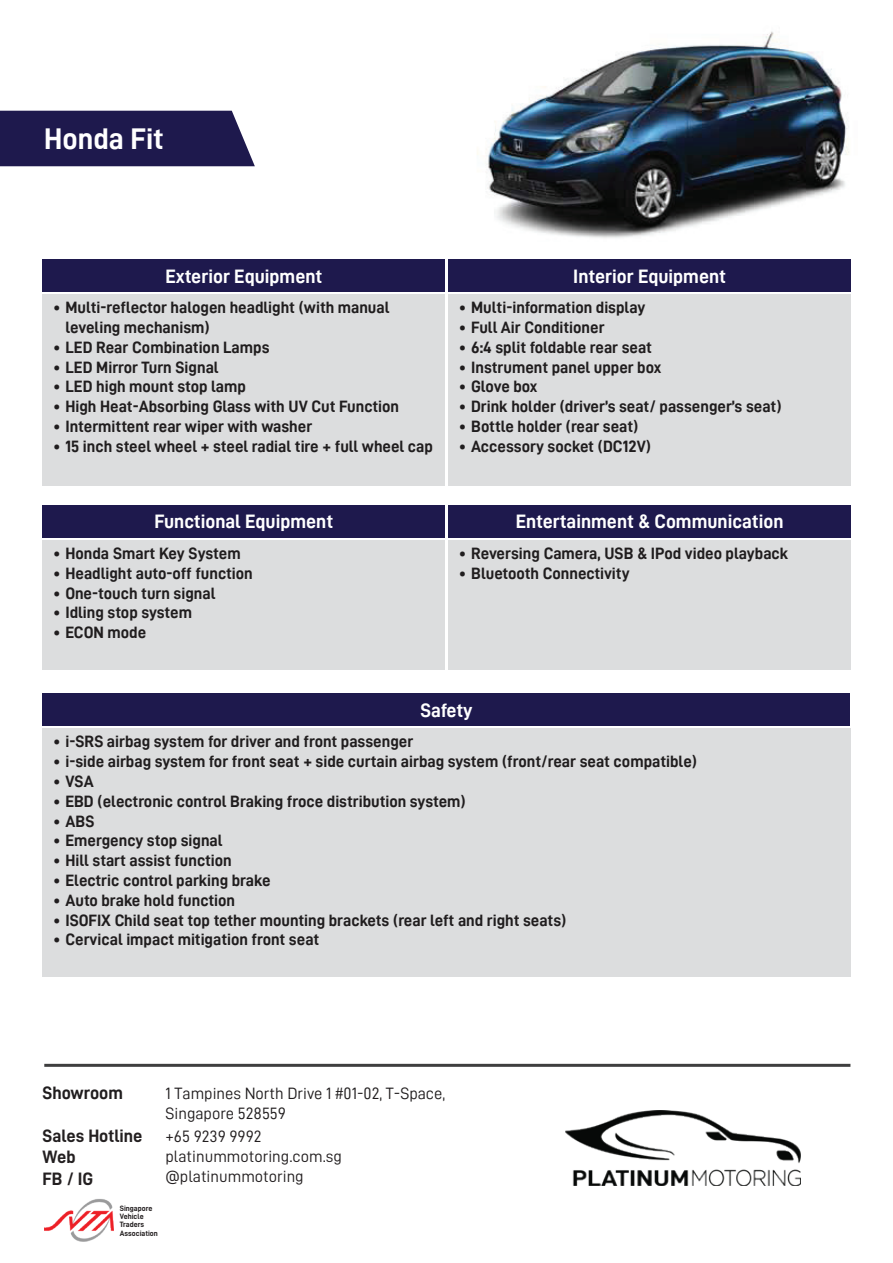
<style>
.page{position:relative;width:893px;height:1263px;background:#fff}
.page>*{position:absolute;margin:0;border:0;box-sizing:border-box;transform-origin:0 0}
.t1{font:30px "D DIN Bold";color:#fff}
.t2{font:19.5px "D DIN Bold";color:#fff}
.t3{font:18px/21.6px "D DIN Bold";color:#231f20}
.t4{font:18px "D DIN Bold";color:#201d1e}
.t5{font:16.5px/19.8px "D DIN Bold";color:#201d1e}
.t6{font:16.5px/19.8px "D DIN";color:#231f20}
.t7{font:16.5px/19.8px "D DIN";color:#201d1e}
.t8{font:7.8px/8.4px "D DIN Bold";color:#231f20}
</style>
<div class="page">
<div style="left:0;top:111px;width:255px;height:55px;background:#1e194d"></div>
<div style="left:43px;top:294px;width:402px;height:192px;background:#dcddde"></div>
<div style="left:43px;top:259px;width:402px;height:32px;background:#1e194d"></div>
<div style="left:448px;top:294px;width:403px;height:192px;background:#dcddde"></div>
<div style="left:448px;top:259px;width:403px;height:32px;background:#1e194d"></div>
<div style="left:43px;top:540px;width:402px;height:130px;background:#dcddde"></div>
<div style="left:43px;top:505px;width:402px;height:32px;background:#1e194d"></div>
<div style="left:448px;top:540px;width:403px;height:130px;background:#dcddde"></div>
<div style="left:448px;top:505px;width:403px;height:32px;background:#1e194d"></div>
<div style="left:43px;top:728px;width:808px;height:249px;background:#dcddde"></div>
<div style="left:43px;top:693px;width:807px;height:32px;background:#1e194d"></div>
<img style="left:477px;top:31px;width:372px;height:207px">
<hr style="left:44px;top:1064px;width:806px;height:3px;background:#3e3e3f">
<img style="left:44px;top:1199px;width:69px;height:43px">
<img style="left:565px;top:1110px;width:236px;height:76px">
<h1 class="t1" style="left:44px;top:122px;width:121px">Honda Fit</h1>
<p class="t2" style="left:165px;top:265px;width:158px">Exterior Equipment</p>
<p class="t5" style="left:65px;top:297px;width:326px;text-indent:-12px">• Multi-reflector halogen headlight (with manual leveling mechanism)</p>
<p class="t5" style="left:53px;top:337px;width:218px">• LED Rear Combination Lamps</p>
<p class="t5" style="left:53px;top:357px;width:167px">• LED Mirror Turn Signal</p>
<p class="t5" style="left:53px;top:376px;width:194px">• LED high mount stop lamp</p>
<p class="t5" style="left:53px;top:396px;width:347px">• High Heat-Absorbing Glass with UV Cut Function</p>
<p class="t5" style="left:53px;top:416px;width:261px">• Intermittent rear wiper with washer</p>
<p class="t5" style="left:53px;top:436px;width:381px">• 15 inch steel wheel + steel radial tire + full wheel cap</p>
<p class="t2" style="left:155px;top:511px;width:180px">Functional Equipment</p>
<p class="t5" style="left:53px;top:543px;width:189px">• Honda Smart Key System</p>
<p class="t5" style="left:53px;top:563px;width:201px">• Headlight auto-off function</p>
<p class="t5" style="left:53px;top:583px;width:164px">• One-touch turn signal</p>
<p class="t5" style="left:53px;top:602px;width:140px">• Idling stop system</p>
<p class="t5" style="left:53px;top:622px;width:95px">• ECON mode</p>
<p class="t2" style="left:573px;top:265px;width:154px">Interior Equipment</p>
<p class="t5" style="left:459px;top:297px;width:188px">• Multi-information display</p>
<p class="t5" style="left:459px;top:317px;width:147px">• Full Air Conditioner</p>
<p class="t5" style="left:459px;top:337px;width:195px">• 6:4 split foldable rear seat</p>
<p class="t5" style="left:459px;top:357px;width:204px">• Instrument panel upper box</p>
<p class="t5" style="left:459px;top:376px;width:80px">• Glove box</p>
<p class="t5" style="left:459px;top:396px;width:324px">• Drink holder (driver’s seat/ passenger’s seat)</p>
<p class="t5" style="left:459px;top:416px;width:181px">• Bottle holder (rear seat)</p>
<p class="t5" style="left:459px;top:436px;width:193px">• Accessory socket (DC12V)</p>
<p class="t2" style="left:516px;top:511px;width:269px">Entertainment &amp; Communication</p>
<p class="t5" style="left:459px;top:543px;width:331px">• Reversing Camera, USB &amp; IPod video playback</p>
<p class="t5" style="left:459px;top:563px;width:172px">• Bluetooth Connectivity</p>
<p class="t2" style="left:420px;top:699px;width:54px">Safety</p>
<p class="t5" style="left:53px;top:731px;width:361px">• i-SRS airbag system for driver and front passenger</p>
<p class="t5" style="left:53px;top:751px;width:645px">• i-side airbag system for front seat + side curtain airbag system (front/rear seat compatible)</p>
<p class="t5" style="left:53px;top:771px;width:42px">• VSA</p>
<p class="t5" style="left:53px;top:791px;width:414px">• EBD (electronic control Braking froce distribution system)</p>
<p class="t5" style="left:53px;top:811px;width:43px">• ABS</p>
<p class="t5" style="left:53px;top:830px;width:171px">• Emergency stop signal</p>
<p class="t5" style="left:53px;top:850px;width:180px">• Hill start assist function</p>
<p class="t5" style="left:53px;top:870px;width:219px">• Electric control parking brake</p>
<p class="t5" style="left:53px;top:890px;width:183px">• Auto brake hold function</p>
<p class="t5" style="left:53px;top:910px;width:515px">• ISOFIX Child seat top tether mounting brackets (rear left and right seats)</p>
<p class="t5" style="left:53px;top:929px;width:268px">• Cervical impact mitigation front seat</p>
<p class="t4" style="left:43px;top:1083px;width:82px">Showroom</p>
<p class="t7" style="left:166px;top:1083px;width:281px">1 Tampines North Drive 1 #01-02, T-Space,<br>Singapore 528559</p>
<p class="t3" style="left:43px;top:1124px;width:102px">Sales Hotline<br>Web<br>FB / IG</p>
<p class="t6" style="left:166px;top:1126px;width:178px">+65 9239 9992 platinummotoring.com.sg @platinummotoring</p>
<p class="t8" style="left:120px;top:1203px;width:40px">Singapore<br>Vehicle<br>Traders<br>Association</p>
</div>
